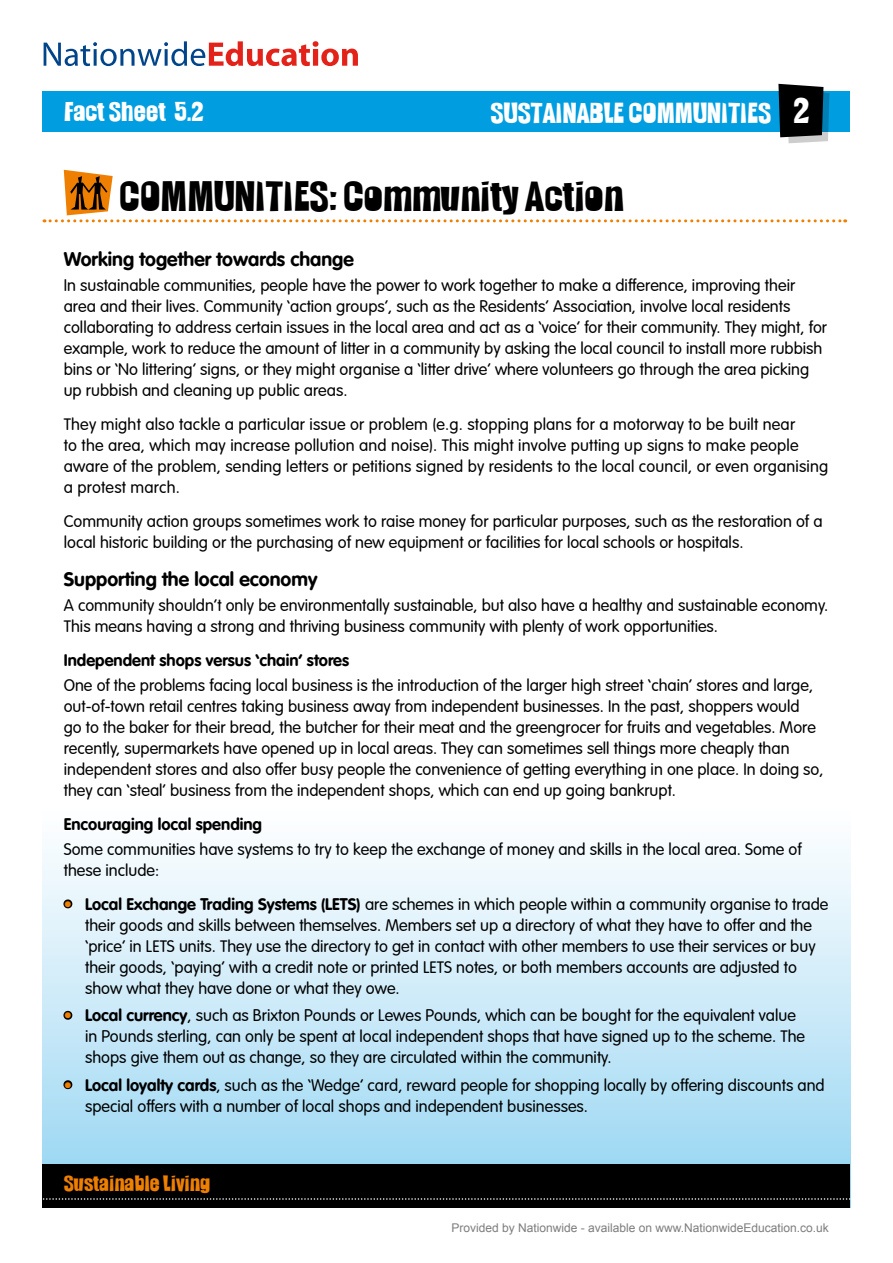
<style>
.page{position:relative;width:893px;height:1263px;background:#fff}
.page>*{position:absolute;margin:0;border:0;box-sizing:border-box;transform-origin:0 0}
.Worksheet_title{font:37.5px "Slamming";color:#000}
.t1{font:25.5px "Slamming";color:#fff}
.Worksheet_number{font:24px "Slamming";color:#fff}
.subhead{font:19.5px "DBDAVAGTT Bold";color:#000}
.t2{font:19.5px "Slamming";color:#ee7f00}
.Body_11pt_14pt{font:16.5px/21px "DBDAVAGTT Light";color:#000}
.Bullet{font:16.5px/21px "DBDAVAGTT Light";color:#000}
.Body_subhead{font:16.5px "DBDAVAGTT Bold";color:#000}
.t3{font:12px "Arial";color:#7d7d7d}
.s1{font-size:31.5px}
.s2{color:#ee7f00}
.s3{font-family:"DBDAVAGTT Bold"}
</style>
<div class="page">
<div style="left:43px;top:740px;width:807px;height:468px;background:linear-gradient(to bottom,#fff,#98d6f2)"></div>
<div style="left:43px;top:91px;width:807px;height:40px;background:#009ee0"></div>
<div style="left:43px;top:1164px;width:807px;height:44px;background:#000"></div>
<svg style="left:42px;top:1198px;width:809px;height:2px"></svg>
<svg style="left:44px;top:41px;width:314px;height:25px"></svg>
<svg style="left:778px;top:84px;width:51px;height:59px"></svg>
<svg style="left:44px;top:170px;width:802px;height:52px"></svg>
<svg style="left:61px;top:897px;width:14px;height:14px"></svg>
<svg style="left:61px;top:1008px;width:14px;height:14px"></svg>
<svg style="left:61px;top:1078px;width:14px;height:13px"></svg>
<p class="Worksheet_number" style="left:64px;top:97px;width:141px">Fact Sheet 5.2</p>
<h2 class="t1" style="left:491px;top:97px;width:320px">SUSTAINABLE COMMUNITIES <span class="s1">2</span></h2>
<p class="Worksheet_title" style="left:119px;top:173px;width:506px">COMMUNITIES: Community Action</p>
<p class="subhead" style="left:64px;top:248px;width:292px">Working together towards change</p>
<p class="Body_11pt_14pt" style="left:64px;top:275px;width:765px">In sustainable communities, people have the power to work together to make a difference, improving their area and their lives. Community ‘action groups’, such as the Residents’ Association, involve local residents collaborating to address certain issues in the local area and act as a ‘voice’ for their community. They might, for example, work to reduce the amount of litter in a community by asking the local council to install more rubbish bins or ‘No littering’ signs, or they might organise a ‘litter drive’ where volunteers go through the area picking up rubbish and cleaning up public areas.</p>
<p class="Body_11pt_14pt" style="left:64px;top:414px;width:766px">They might also tackle a particular issue or problem (e.g. stopping plans for a motorway to be built near<br>to the area, which may increase pollution and noise). This might involve putting up signs to make people aware of the problem, sending letters or petitions signed by residents to the local council, or even organising a protest march.</p>
<p class="Body_11pt_14pt" style="left:64px;top:510px;width:760px">Community action groups sometimes work to raise money for particular purposes, such as the restoration of a local historic building or the purchasing of new equipment or facilities for local schools or hospitals.</p>
<p class="subhead" style="left:64px;top:567px;width:255px">Supporting the local economy</p>
<p class="Body_11pt_14pt" style="left:64px;top:595px;width:766px">A community shouldn’t only be environmentally sustainable, but also have a healthy and sustainable economy.<br>This means having a strong and thriving business community with plenty of work opportunities.</p>
<p class="Body_subhead" style="left:64px;top:650px;width:287px">Independent shops versus ‘chain’ stores</p>
<p class="Body_11pt_14pt" style="left:64px;top:675px;width:761px">One of the problems facing local business is the introduction of the larger high street ‘chain’ stores and large, out-of-town retail centres taking business away from independent businesses. In the past, shoppers would<br>go to the baker for their bread, the butcher for their meat and the greengrocer for fruits and vegetables. More recently, supermarkets have opened up in local areas. They can sometimes sell things more cheaply than independent stores and also offer busy people the convenience of getting everything in one place. In doing so, they can ‘steal’ business from the independent shops, which can end up going bankrupt.</p>
<p class="Body_subhead" style="left:64px;top:814px;width:200px">Encouraging local spending</p>
<p class="Body_11pt_14pt" style="left:64px;top:839px;width:739px">Some communities have systems to try to keep the exchange of money and skills in the local area. Some of these include:</p>
<p class="Bullet" style="left:85px;top:893px;width:745px;text-indent:-21px"><span class="s2">•</span> <span class="s3">Local Exchange Trading Systems (LETS)</span> are schemes in which people within a community organise to trade their goods and skills between themselves. Members set up a directory of what they have to offer and the ‘price’ in LETS units. They use the directory to get in contact with other members to use their services or buy their goods, ‘paying’ with a credit note or printed LETS notes, or both members accounts are adjusted to show what they have done or what they owe.</p>
<p class="Bullet" style="left:85px;top:1005px;width:722px;text-indent:-21px"><span class="s2">•</span> <span class="s3">Local currency</span>, such as Brixton Pounds or Lewes Pounds, which can be bought for the equivalent value in Pounds sterling, can only be spent at local independent shops that have signed up to the scheme. The shops give them out as change, so they are circulated within the community.</p>
<p class="Bullet" style="left:85px;top:1074px;width:741px;text-indent:-21px"><span class="s2">•</span> <span class="s3">Local loyalty cards</span>, such as the ‘Wedge’ card, reward people for shopping locally by offering discounts and special offers with a number of local shops and independent businesses.</p>
<p class="t2" style="left:64px;top:1172px;width:148px">Sustainable Living</p>
<p class="t3" style="left:451px;top:1221px;width:379px">Provided by Nationwide - available on www.NationwideEducation.co.uk</p>
</div>
